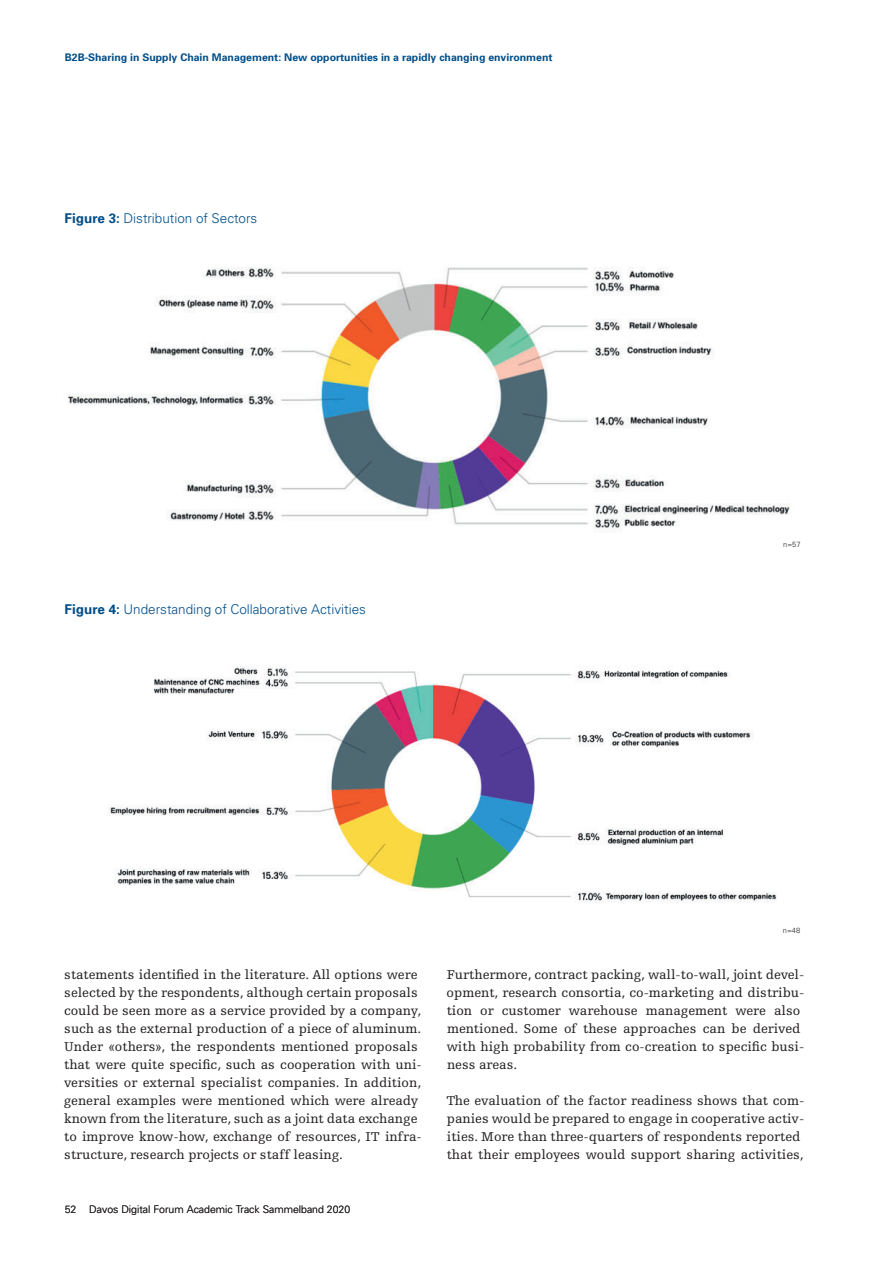
<style>
.page{position:relative;width:893px;height:1263px;background:#fff}
.page>*{position:absolute;margin:0;border:0;box-sizing:border-box;transform-origin:0 0}
.t1{font:13.5px/18px "Egyptienne FLT Std";color:#231f20}
.t2{font:300 13.5px "Univers";color:#004e89}
.t3{font:700 10.5px "Univers";color:#004e89}
.t4{font:300 10.5px "Univers";color:#231f20}
.t5{font:300 7.5px "Univers";color:#231f20}
.s1{font-weight:700}
</style>
<div class="page">
<img style="left:67px;top:267px;width:723px;height:264px">
<img style="left:110px;top:666px;width:667px;height:237px">
<p class="t3" style="left:65px;top:54px;width:489px">B2B-Sharing in Supply Chain Management: New opportunities in a rapidly changing environment</p>
<p class="t2" style="left:65px;top:213px;width:194px"><span class="s1">Figure 3:</span> Distribution of Sectors</p>
<p class="t2" style="left:65px;top:605px;width:303px"><span class="s1">Figure 4:</span> Understanding of Collaborative Activities</p>
<p class="t5" style="left:783px;top:541px;width:19px">n=57</p>
<p class="t5" style="left:783px;top:928px;width:19px">n=48</p>
<p class="t1" style="left:64px;top:967px;width:359px">statements identified in the literature. All options were selected by the respondents, although certain proposals could be seen more as a service provided by a company, such as the external production of a piece of aluminum.<br>Under «others», the respondents mentioned proposals that were quite specific, such as cooperation with uni&shy;versities or external specialist companies. In addition, general examples were mentioned which were already known from the literature, such as a joint data exchange to improve know-how, exchange of resources, IT infra&shy;structure, research projects or staff leasing.</p>
<p class="t1" style="left:447px;top:966px;width:359px">Furthermore, contract packing, wall-to-wall, joint devel&shy;opment, research consortia, co-marketing and distribu&shy;tion or customer warehouse management were also mentioned. Some of these approaches can be derived with high probability from co-creation to specific busi&shy;ness areas.</p>
<p class="t1" style="left:446px;top:1092px;width:359px">The evaluation of the factor readiness shows that com&shy;panies would be prepared to engage in cooperative activ&shy;ities. More than three-quarters of respondents reported that their employees would support sharing activities,</p>
<p class="t4" style="left:65px;top:1205px;width:287px">52 Davos Digital Forum Academic Track Sammelband 2020</p>
</div>
